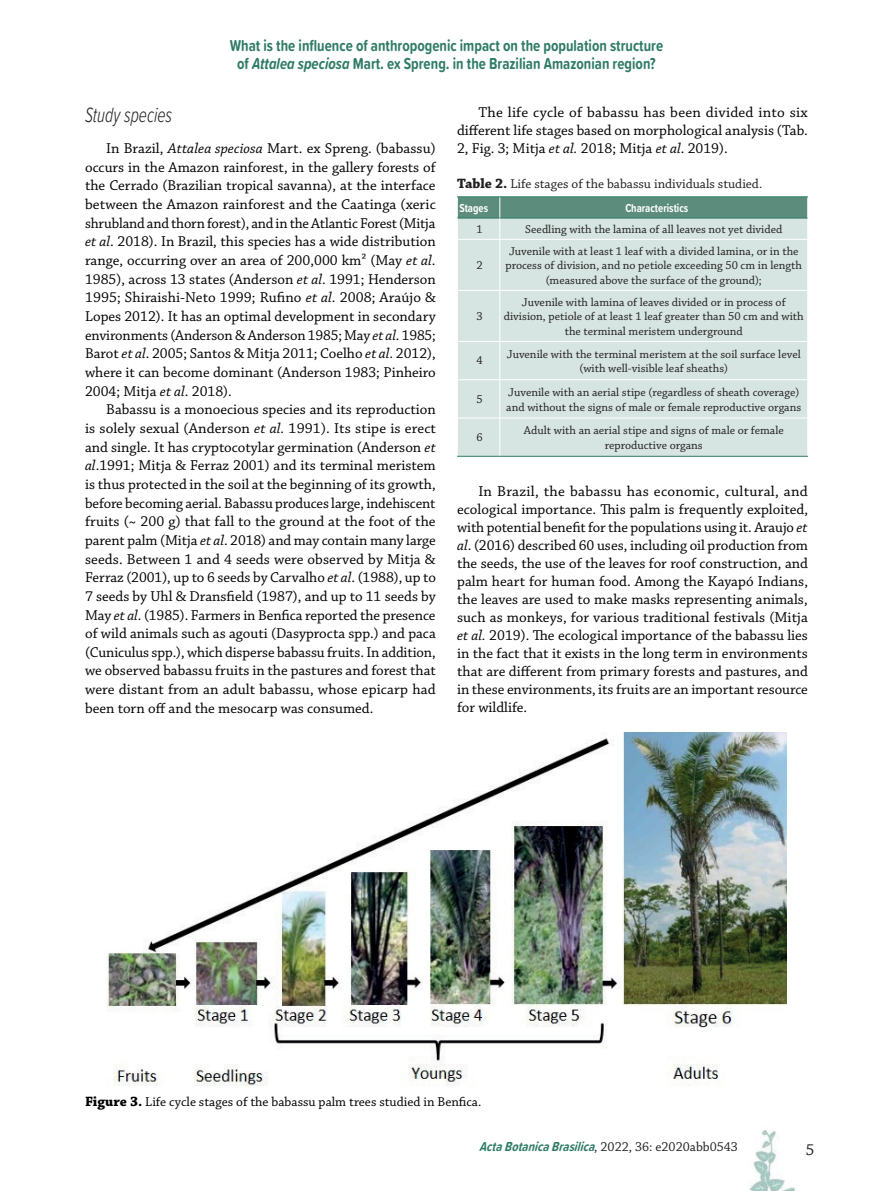
<style>
.page{position:relative;width:893px;height:1191px;background:#fff}
.page>*{position:absolute;margin:0;border:0;box-sizing:border-box;transform-origin:0 0}
.t1{font:italic 300 21.45px "Proxima Soft Cond";color:#231f20;scale:.82 1}
.t2{font:700 16.5px/18px "Proxima Soft Cond";color:#2f7b67;text-align:center;scale:.91 1}
.t3{font:16.5px "Chaparral Pro";color:#231f20}
.t4{font:15px/18.6px "Chaparral Pro";color:#000001;text-align:justify}
.t5{font:13.5px "Chaparral Pro";color:#000001}
.t6{font:13.5px "Chaparral Pro";color:#231f20}
.t7{font:italic 700 13.5px "Proxima Soft Cond";color:#2f7b67;scale:.95 1}
.t8{font:12px/14.4px "Chaparral Pro";color:#231f20;text-align:center}
.t9{font:700 12px "Proxima Soft Cond";color:#fff;scale:.9 1}
.s1{font-style:italic}
.s2{font-weight:700;font-size:14.25px}
.s3{font-family:"Chaparral Pro";font-weight:400;font-style:normal;color:#231f20}
</style>
<div class="page">
<img style="left:749px;top:1130px;width:45px;height:61px">
<div style="left:458px;top:240px;width:349px;height:216px;background:#d6e5e1"></div>
<hr style="left:500px;top:290px;width:308px;height:1px;background:#fff">
<hr style="left:500px;top:341px;width:308px;height:1px;background:#fff">
<hr style="left:500px;top:379px;width:308px;height:1px;background:#fff">
<hr style="left:500px;top:418px;width:308px;height:1px;background:#fff">
<svg style="left:457px;top:197px;width:351px;height:42px;background:#97b8ad"></svg>
<hr style="left:500px;top:239px;width:1px;height:51px;background:#fff">
<hr style="left:457px;top:290px;width:43px;height:1px;background:#fff">
<hr style="left:500px;top:290px;width:1px;height:51px;background:#fff">
<hr style="left:457px;top:341px;width:43px;height:1px;background:#fff">
<hr style="left:500px;top:342px;width:1px;height:37px;background:#fff">
<hr style="left:457px;top:379px;width:43px;height:1px;background:#fff">
<hr style="left:500px;top:380px;width:1px;height:38px;background:#fff">
<hr style="left:457px;top:418px;width:43px;height:1px;background:#fff">
<hr style="left:500px;top:418px;width:1px;height:38px;background:#fff">
<hr style="left:457px;top:196px;width:43px;height:1px;background:#2f7b67">
<hr style="left:500px;top:196px;width:308px;height:1px;background:#2f7b67">
<hr style="left:457px;top:456px;width:43px;height:1px;background:#2f7b67">
<hr style="left:500px;top:456px;width:308px;height:1px;background:#2f7b67">
<img style="left:106px;top:732px;width:681px;height:354px">
<p class="t2" style="left:230px;top:36px;width:478px">What is the influence of anthropogenic impact on the population structure of <span class="s1">Attalea speciosa</span> Mart. ex Spreng. in the Brazilian Amazonian region?</p>
<h1 class="t1" style="left:85px;top:99px;width:108px">Study species</h1>
<p class="t4" style="left:85px;top:140px;width:352px;text-indent:21px">In Brazil, <span class="s1">Attalea speciosa</span> Mart. ex Spreng. (babassu) occurs in the Amazon rainforest, in the gallery forests of the Cerrado (Brazilian tropical savanna), at the interface between the Amazon rainforest and the Caatinga (xeric shrubland and thorn forest), and in the Atlantic Forest (Mitja <span class="s1">et al</span>. 2018). In Brazil, this species has a wide distribution range, occurring over an area of 200,000 km² (May <span class="s1">et al</span>.<br>1985), across 13 states (Anderson <span class="s1">et al</span>. 1991; Henderson 1995; Shiraishi-Neto 1999; Rufino <span class="s1">et al</span>. 2008; Araújo &amp; Lopes 2012). It has an optimal development in secondary environments (Anderson &amp; Anderson 1985; May <span class="s1">et al</span>. 1985; Barot <span class="s1">et al</span>. 2005; Santos &amp; Mitja 2011; Coelho <span class="s1">et al</span>. 2012), where it can become dominant (Anderson 1983; Pinheiro 2004; Mitja <span class="s1">et al</span>. 2018).</p>
<p class="t4" style="left:85px;top:401px;width:353px;text-indent:21px">Babassu is a monoecious species and its reproduction is solely sexual (Anderson <span class="s1">et al.</span> 1991). Its stipe is erect and single. It has cryptocotylar germination (Anderson <span class="s1">et al</span>.1991; Mitja &amp; Ferraz 2001) and its terminal meristem is thus protected in the soil at the beginning of its growth, before becoming aerial. Babassu produces large, indehiscent fruits (~ 200 g) that fall to the ground at the foot of the parent palm (Mitja <span class="s1">et al</span>. 2018) and may contain many large seeds. Between 1 and 4 seeds were observed by Mitja &amp; Ferraz (2001), up to 6 seeds by Carvalho <span class="s1">et al</span>. (1988), up to 7 seeds by Uhl &amp; Dransfield (1987), and up to 11 seeds by May <span class="s1">et al</span>. (1985). Farmers in Benfica reported the presence of wild animals such as agouti (Dasyprocta spp.) and paca (Cuniculus spp.), which disperse babassu fruits. In addition, we observed babassu fruits in the pastures and forest that were distant from an adult babassu, whose epicarp had been torn off and the mesocarp was consumed.</p>
<p class="t4" style="left:457px;top:104px;width:352px;line-height:18px;text-indent:21px">The life cycle of babassu has been divided into six different life stages based on morphological analysis (Tab.<br>2, Fig. 3; Mitja <span class="s1">et al.</span> 2018; Mitja <span class="s1">et al</span>. 2019).</p>
<p class="t6" style="left:457px;top:177px;width:307px"><span class="s2">Table 2.</span> Life stages of the babassu individuals studied.</p>
<p class="t9" style="left:459px;top:199px;width:33px">Stages</p>
<p class="t9" style="left:625px;top:199px;width:71px">Characteristics</p>
<p class="t8" style="left:476px;top:222px;width:8px">1</p>
<p class="t8" style="left:525px;top:223px;width:258px">Seedling with the lamina of all leaves not yet divided</p>
<p class="t8" style="left:476px;top:258px;width:8px">2</p>
<p class="t8" style="left:505px;top:244px;width:298px">Juvenile with at least 1 leaf with a divided lamina, or in the process of division, and no petiole exceeding 50 cm in length (measured above the surface of the ground);</p>
<p class="t8" style="left:476px;top:309px;width:8px">3</p>
<p class="t8" style="left:504px;top:295px;width:301px">Juvenile with lamina of leaves divided or in process of division, petiole of at least 1 leaf greater than 50 cm and with the terminal meristem underground</p>
<p class="t8" style="left:476px;top:354px;width:8px">4</p>
<p class="t8" style="left:507px;top:347px;width:295px">Juvenile with the terminal meristem at the soil surface level (with well-visible leaf sheaths)</p>
<p class="t8" style="left:476px;top:392px;width:8px">5</p>
<p class="t8" style="left:506px;top:385px;width:296px;text-align:left">Juvenile with an aerial stipe (regardless of sheath coverage) and without the signs of male or female reproductive organs</p>
<p class="t8" style="left:476px;top:430px;width:8px">6</p>
<p class="t8" style="left:524px;top:424px;width:261px">Adult with an aerial stipe and signs of male or female reproductive organs</p>
<p class="t4" style="left:457px;top:483px;width:353px;line-height:18px;text-indent:21px">In Brazil, the babassu has economic, cultural, and ecological importance. This palm is frequently exploited, with potential benefit for the populations using it. Araujo <span class="s1">et al</span>. (2016) described 60 uses, including oil production from the seeds, the use of the leaves for roof construction, and palm heart for human food. Among the Kayapó Indians, the leaves are used to make masks representing animals, such as monkeys, for various traditional festivals (Mitja <span class="s1">et al.</span> 2019). The ecological importance of the babassu lies in the fact that it exists in the long term in environments that are different from primary forests and pastures, and in these environments, its fruits are an important resource for wildlife.</p>
<p class="t5" style="left:85px;top:1094px;width:398px"><span class="s2">Figure 3.</span> Life cycle stages of the babassu palm trees studied in Benfica.</p>
<p class="t7" style="left:479px;top:1136px;width:274px">ActaBotanicaBrasilica<span class="s3">, 2 0 2 2 , 3 6 : e 2 0 2 0 a b b 0 5 4 3</span></p>
<p class="t3" style="left:806px;top:1141px;width:10px">5</p>
</div>
